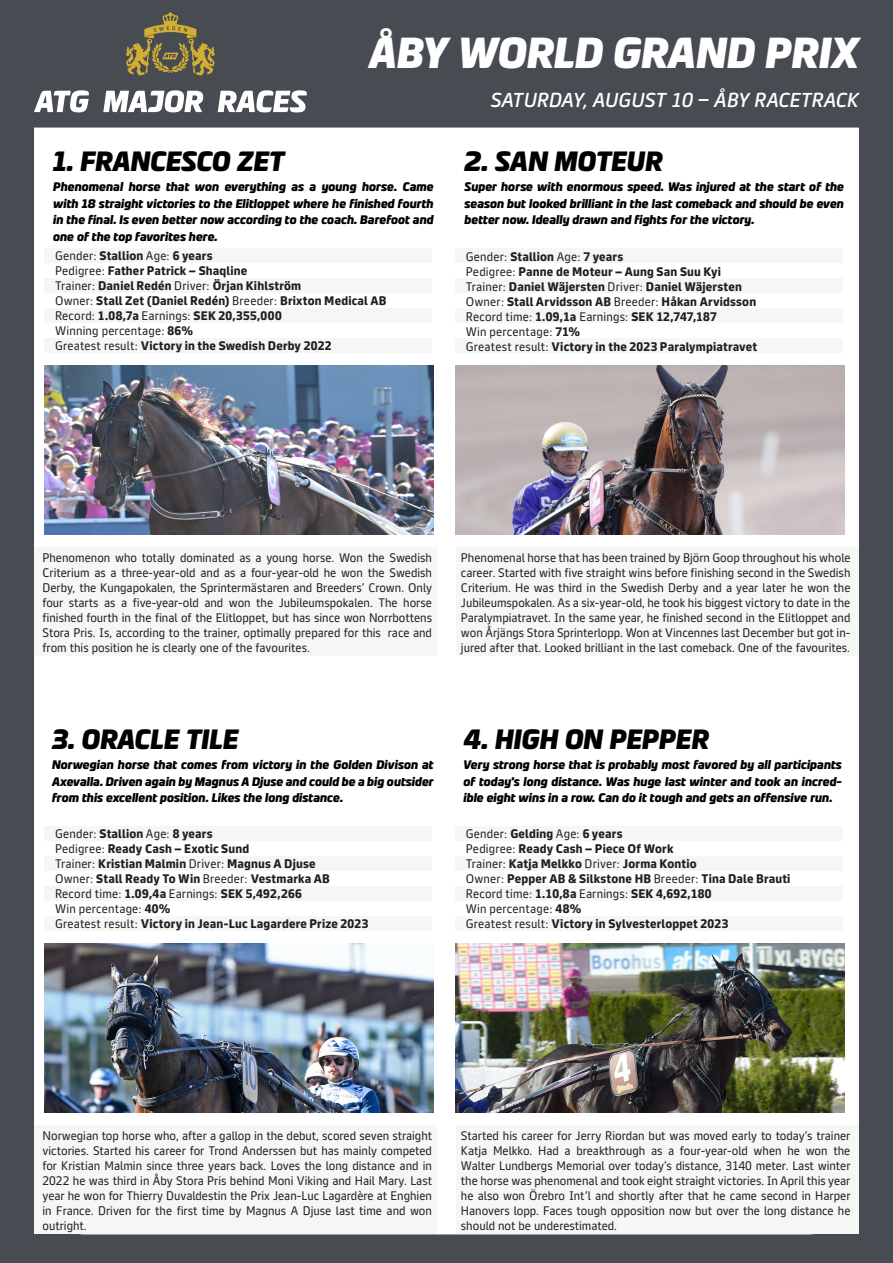
<style>
.page{position:relative;width:893px;height:1263px;background:#474b52}
.page>*{position:absolute;margin:0;border:0;box-sizing:border-box;transform-origin:0 0}
.t1{font:42px "ATG Rubrik";color:#fff}
.t2{font:27px "ATG Rubrik";color:#000}
.t3{font:italic 500 19.5px "ATG Text";color:#fff}
.t4{font:12px/15px "ATG Text";color:#231f20;text-align:justify}
.t5{font:800 12px "ATG Text";letter-spacing:.015em;color:#231f20}
.t6{font:12px/16.5px "ATG Rubrik";color:#000;text-align:justify}
.s1{font-weight:400}
.s2{font-weight:800}
</style>
<div class="page">
<div style="left:34px;top:128px;width:825px;height:1106px;background:#fff"></div>
<div style="left:34px;top:548px;width:402px;height:108px;background:#f5f7f5"></div>
<div style="left:45px;top:249px;width:387px;height:14px;background:#f5f7f5"></div>
<div style="left:45px;top:279px;width:387px;height:14px;background:#f5f7f5"></div>
<div style="left:45px;top:309px;width:387px;height:14px;background:#f5f7f5"></div>
<div style="left:45px;top:339px;width:387px;height:14px;background:#f5f7f5"></div>
<img style="left:45px;top:365px;width:389px;height:170px">
<div style="left:457px;top:548px;width:402px;height:108px;background:#f5f7f5"></div>
<div style="left:455px;top:249px;width:388px;height:14px;background:#f5f7f5"></div>
<div style="left:455px;top:279px;width:388px;height:14px;background:#f5f7f5"></div>
<div style="left:455px;top:309px;width:388px;height:14px;background:#f5f7f5"></div>
<div style="left:455px;top:339px;width:388px;height:14px;background:#f5f7f5"></div>
<img style="left:455px;top:365px;width:389px;height:170px">
<div style="left:34px;top:1126px;width:402px;height:108px;background:#f5f7f5"></div>
<div style="left:45px;top:827px;width:387px;height:14px;background:#f5f7f5"></div>
<div style="left:45px;top:857px;width:387px;height:14px;background:#f5f7f5"></div>
<div style="left:45px;top:887px;width:387px;height:14px;background:#f5f7f5"></div>
<div style="left:45px;top:917px;width:387px;height:14px;background:#f5f7f5"></div>
<img style="left:45px;top:943px;width:389px;height:170px">
<div style="left:457px;top:1126px;width:402px;height:108px;background:#f5f7f5"></div>
<div style="left:455px;top:827px;width:388px;height:14px;background:#f5f7f5"></div>
<div style="left:455px;top:857px;width:388px;height:14px;background:#f5f7f5"></div>
<div style="left:455px;top:887px;width:388px;height:14px;background:#f5f7f5"></div>
<div style="left:455px;top:917px;width:388px;height:14px;background:#f5f7f5"></div>
<img style="left:455px;top:943px;width:389px;height:170px">
<svg style="left:34px;top:90px;width:55px;height:22px"></svg>
<svg style="left:103px;top:90px;width:101px;height:22px"></svg>
<svg style="left:218px;top:90px;width:89px;height:22px"></svg>
<svg style="left:126px;top:12px;width:89px;height:63px"></svg>
<p class="t1" style="left:369px;top:28px;width:491px">ÅBY WORLD GRAND PRIX</p>
<p class="t2" style="left:53px;top:145px;width:233px">1. FRANCESCO ZET</p>
<p class="t6" style="left:53px;top:179px;width:382px">Phenomenal horse that won everything as a young horse. Came with 18 straight victories to the Elitloppet where he finished fourth in the final. Is even better now according to the coach. Barefoot and one of the top favorites here.</p>
<p class="t5" style="left:55px;top:248px;width:159px"><span class="s1">Gender:</span> Stallion <span class="s1">Age:</span> 6 years</p>
<p class="t5" style="left:55px;top:263px;width:194px"><span class="s1">Pedigree:</span> Father Patrick – Shaqline</p>
<p class="t5" style="left:55px;top:278px;width:248px"><span class="s1">Trainer:</span> Daniel Redén <span class="s1">Driver:</span> Örjan Kihlström</p>
<p class="t5" style="left:55px;top:293px;width:333px"><span class="s1">Owner:</span> Stall Zet (Daniel Redén) <span class="s1">Breeder:</span> Brixton Medical AB</p>
<p class="t5" style="left:55px;top:308px;width:228px"><span class="s1">Record:</span> 1.08,7a <span class="s1">Earnings:</span> SEK 20,355,000</p>
<p class="t4" style="left:55px;top:323px;width:140px">Winning percentage: <span class="s2">86%</span></p>
<p class="t5" style="left:55px;top:338px;width:278px"><span class="s1">Greatest result:</span> Victory in the Swedish Derby 2022</p>
<p class="t3" style="left:490px;top:88px;width:370px">SATURDAY, AUGUST 10 – ÅBY RACETRACK</p>
<p class="t2" style="left:465px;top:145px;width:200px">2. SAN MOTEUR</p>
<p class="t6" style="left:465px;top:179px;width:381px">Super horse with enormous speed. Was injured at the start of the season but looked brilliant in the last comeback and should be even better now. Ideally drawn and fights for the victory.</p>
<p class="t5" style="left:466px;top:249px;width:159px"><span class="s1">Gender:</span> Stallion <span class="s1">Age:</span> 7 years</p>
<p class="t5" style="left:466px;top:264px;width:257px"><span class="s1">Pedigree:</span> Panne de Moteur – Aung San Suu Kyi</p>
<p class="t5" style="left:466px;top:279px;width:278px"><span class="s1">Trainer:</span> Daniel Wäjersten <span class="s1">Driver:</span> Daniel Wäjersten</p>
<p class="t5" style="left:466px;top:294px;width:292px"><span class="s1">Owner:</span> Stall Arvidsson AB <span class="s1">Breeder:</span> Håkan Arvidsson</p>
<p class="t4" style="left:466px;top:309px;width:253px">Record time: <span class="s2">1.09,1a</span> Earnings: <span class="s2">SEK 12,747,187</span></p>
<p class="t4" style="left:466px;top:324px;width:116px">Win percentage: <span class="s2">71%</span></p>
<p class="t5" style="left:466px;top:339px;width:293px"><span class="s1">Greatest result:</span> Victory in the 2023 Paralympiatravet</p>
<p class="t4" style="left:43px;top:550px;width:391px">Phenomenon who totally dominated as a young horse. Won the Swedish Criterium as a three-year-old and as a four-year-old he won the Swedish Derby, the Kungapokalen, the Sprintermästaren and Breeders’ Crown. Only four starts as a five-year-old and won the Jubileumspokalen. The horse finished fourth in the final of the Elitloppet, but has since won Norrbottens Stora Pris. Is, according to the trainer, optimally prepared for this race and from this position he is clearly one of the favourites.</p>
<p class="t4" style="left:461px;top:550px;width:391px">Phenomenal horse that has been trained by Björn Goop throughout his whole career. Started with five straight wins before finishing second in the Swedish Criterium. He was third in the Swedish Derby and a year later he won the Jubileumspokalen. As a six-year-old, he took his biggest victory to date in the Paralympiatravet. In the same year, he finished second in the Elitloppet and won Årjängs Stora Sprinterlopp. Won at Vincennes last December but got in&shy;jured after that. Looked brilliant in the last comeback. One of the favourites.</p>
<p class="t2" style="left:52px;top:723px;width:188px">3. ORACLE TILE</p>
<p class="t6" style="left:52px;top:757px;width:383px">Norwegian horse that comes from victory in the Golden Divison at Axevalla. Driven again by Magnus A Djuse and could be a big outsider from this excellent position. Likes the long distance.</p>
<p class="t5" style="left:55px;top:827px;width:159px"><span class="s1">Gender:</span> Stallion <span class="s1">Age:</span> 8 years</p>
<p class="t5" style="left:55px;top:842px;width:196px"><span class="s1">Pedigree:</span> Ready Cash – Exotic Sund</p>
<p class="t5" style="left:55px;top:857px;width:262px"><span class="s1">Trainer:</span> Kristian Malmin <span class="s1">Driver:</span> Magnus A Djuse</p>
<p class="t5" style="left:55px;top:872px;width:276px"><span class="s1">Owner:</span> Stall Ready To Win <span class="s1">Breeder:</span> Vestmarka AB</p>
<p class="t4" style="left:55px;top:887px;width:248px">Record time: <span class="s2">1.09,4a</span> Earnings: <span class="s2">SEK 5,492,266</span></p>
<p class="t4" style="left:55px;top:902px;width:117px">Win percentage: <span class="s2">40%</span></p>
<p class="t5" style="left:55px;top:917px;width:315px"><span class="s1">Greatest result:</span> Victory in Jean-Luc Lagardere Prize 2023</p>
<p class="t2" style="left:463px;top:723px;width:247px">4. HIGH ON PEPPER</p>
<p class="t6" style="left:463px;top:757px;width:380px">Very strong horse that is probably most favored by all participants of today’s long distance. Was huge last winter and took an incred&shy;ible eight wins in a row. Can do it tough and gets an offensive run.</p>
<p class="t5" style="left:466px;top:827px;width:158px"><span class="s1">Gender:</span> Gelding <span class="s1">Age:</span> 6 years</p>
<p class="t5" style="left:466px;top:842px;width:209px"><span class="s1">Pedigree:</span> Ready Cash – Piece Of Work</p>
<p class="t5" style="left:466px;top:857px;width:232px"><span class="s1">Trainer:</span> Katja Melkko <span class="s1">Driver:</span> Jorma Kontio</p>
<p class="t5" style="left:466px;top:872px;width:326px"><span class="s1">Owner:</span> Pepper AB &amp; Silkstone HB <span class="s1">Breeder:</span> Tina Dale Brauti</p>
<p class="t4" style="left:466px;top:887px;width:247px">Record time: <span class="s2">1.10,8a</span> Earnings: <span class="s2">SEK 4,692,180</span></p>
<p class="t4" style="left:466px;top:902px;width:117px">Win percentage: <span class="s2">48%</span></p>
<p class="t5" style="left:466px;top:917px;width:264px"><span class="s1">Greatest result:</span> Victory in Sylvesterloppet 2023</p>
<p class="t4" style="left:43px;top:1128px;width:391px">Norwegian top horse who, after a gallop in the debut, scored seven straight victories. Started his career for Trond Anderssen but has mainly competed for Kristian Malmin since three years back. Loves the long distance and in 2022 he was third in Åby Stora Pris behind Moni Viking and Hail Mary. Last year he won for Thierry Duvaldestin the Prix Jean-Luc Lagardère at Enghien in France. Driven for the first time by Magnus A Djuse last time and won outright.</p>
<p class="t4" style="left:461px;top:1128px;width:391px">Started his career for Jerry Riordan but was moved early to today’s trainer Katja Melkko. Had a breakthrough as a four-year-old when he won the Walter Lundbergs Memorial over today’s distance, 3140 meter. Last winter the horse was phenomenal and took eight straight victories. In April this year he also won Örebro Int’l and shortly after that he came second in Harper Hanovers lopp. Faces tough opposition now but over the long distance he should not be underestimated.</p>
</div>
